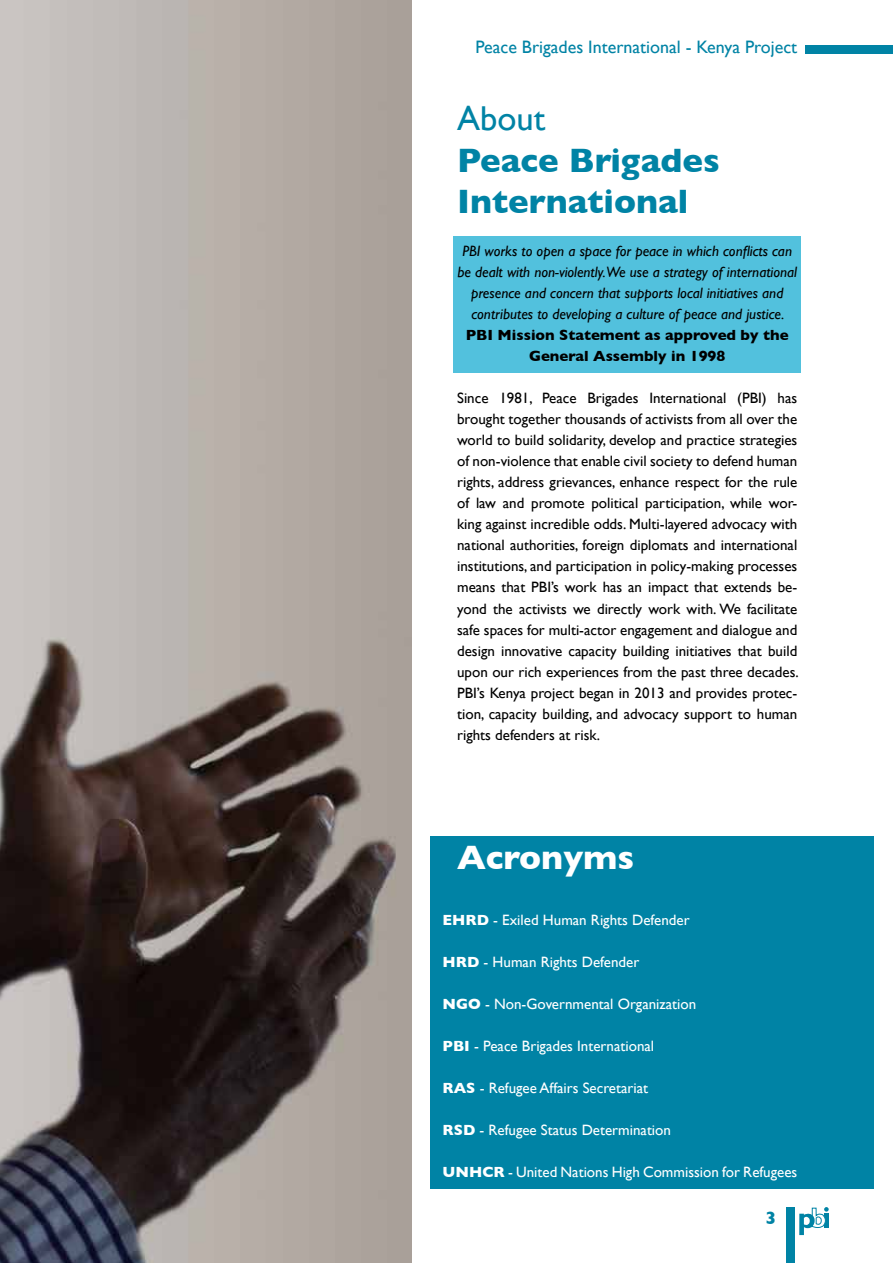
<style>
.page{position:relative;width:893px;height:1263px;background:#fff}
.page>*{position:absolute;margin:0;border:0;box-sizing:border-box;transform-origin:0 0}
.t1{font:700 34.5px/41.4px "Gill Sans";color:#0083a5}
.t2{font:700 34.5px "Gill Sans";color:#fff}
.t3{font:34.5px "Gill Sans";color:#0083a5}
.t4{font:18px "Gill Sans";color:#0083a5}
.t5{font:700 18px "Gill Sans";color:#0083a5}
.t6{font:15px/21px "Gill Sans";color:#000;text-align:justify}
.t7{font:15px "Gill Sans";color:#fff}
.t8{font:italic 15px/21px "Gill Sans";color:#000;text-align:center}
.t9{font:700 15px/21px "Gill Sans";color:#000;text-align:center}
.s1{font-weight:700}
</style>
<div class="page">
<div style="left:787px;top:1207px;width:8px;height:56px;background:#0083a5"></div>
<div style="left:805px;top:45px;width:88px;height:8px;background:#0083a5"></div>
<svg style="left:799px;top:1207px;width:30px;height:28px"></svg>
<div style="left:453px;top:236px;width:348px;height:136px;background:#52c1dd"></div>
<img style="left:0;top:0;width:411px;height:1263px">
<div style="left:430px;top:836px;width:444px;height:352px;background:#0083a5"></div>
<p class="t4" style="left:475px;top:36px;width:323px">Peace Brigades International - Kenya Project</p>
<h1 class="t3" style="left:457px;top:98px;width:90px">About</h1>
<h1 class="t1" style="left:457px;top:138px;width:264px">Peace Brigades<br>International</h1>
<p class="t8" style="left:457px;top:241px;width:341px">PBI works to open a space for peace in which conflicts can be dealt with non-violently.We use a strategy of international presence and concern that supports local initiatives and contributes to developing a culture of peace and justice.</p>
<p class="t9" style="left:466px;top:325px;width:324px">PBI Mission Statement as approved by the<br>General Assembly in 1998</p>
<p class="t6" style="left:457px;top:388px;width:343px">Since 1981, Peace Brigades International (PBI) has brought together thousands of activists from all over the world to build solidarity, develop and practice strategies of non-violence that enable civil society to defend human rights, address grievances, enhance respect for the rule of law and promote political participation, while wor&shy;king against incredible odds. Multi-layered advocacy with national authorities, foreign diplomats and international institutions, and participation in policy-making processes means that PBI’s work has an impact that extends be&shy;yond the activists we directly work with. We facilitate safe spaces for multi-actor engagement and dialogue and design innovative capacity building initiatives that build upon our rich experiences from the past three decades.<br>PBI’s Kenya project began in 2013 and provides protec&shy;tion, capacity building, and advocacy support to human rights defenders at risk.</p>
<h1 class="t2" style="left:457px;top:830px;width:178px">Acronyms</h1>
<p class="t7" style="left:443px;top:911px;width:249px"><span class="s1">EHRD</span> - Exiled Human Rights Defender</p>
<p class="t7" style="left:443px;top:953px;width:198px"><span class="s1">HRD</span> - Human Rights Defender</p>
<p class="t7" style="left:443px;top:995px;width:255px"><span class="s1">NGO</span> - Non-Governmental Organization</p>
<p class="t7" style="left:443px;top:1037px;width:213px"><span class="s1">PBI</span> - Peace Brigades International</p>
<p class="t7" style="left:443px;top:1079px;width:207px"><span class="s1">RAS</span> - Refugee Affairs Secretariat</p>
<p class="t7" style="left:443px;top:1121px;width:230px"><span class="s1">RSD</span> - Refugee Status Determination</p>
<p class="t7" style="left:443px;top:1163px;width:356px"><span class="s1">UNHCR</span> - United Nations High Commission for Refugees</p>
<p class="t5" style="left:765px;top:1204px;width:12px">3</p>
</div>
